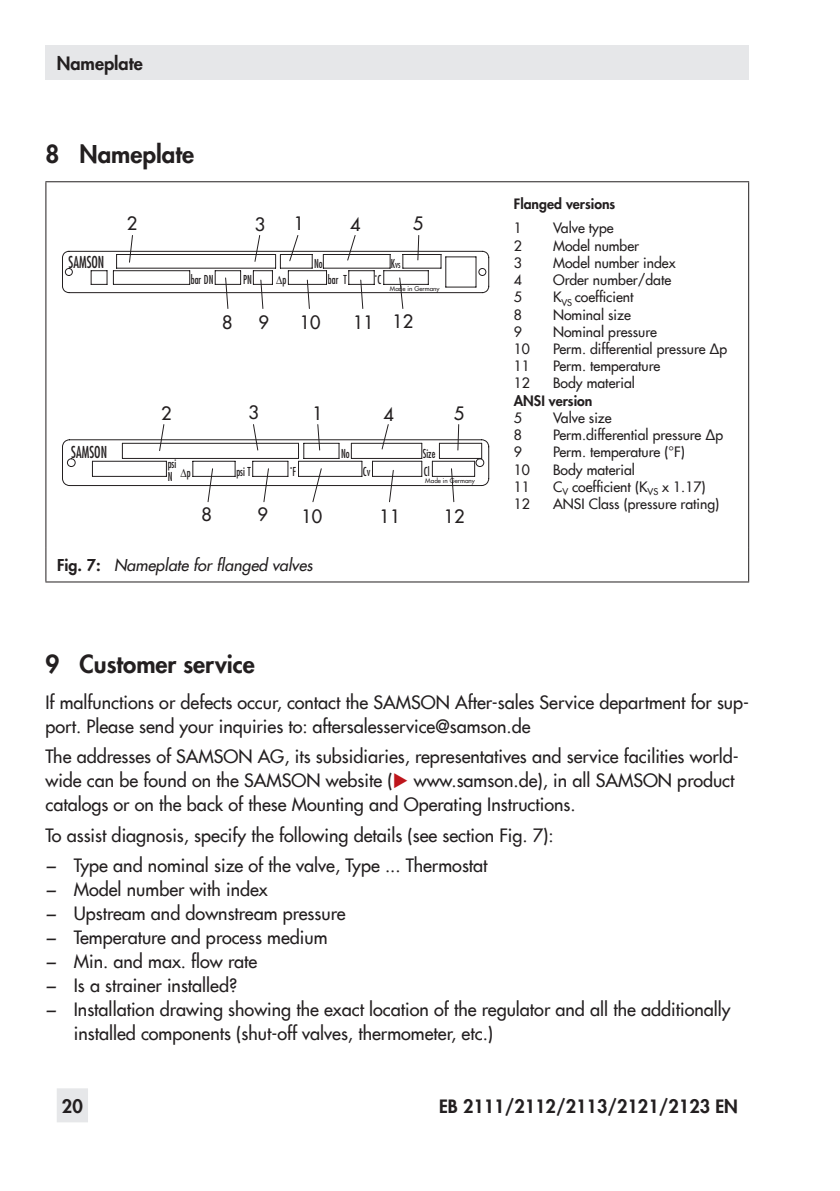
<style>
.page{position:relative;width:840px;height:1191px;background:#fff}
.page>*{position:absolute;margin:0;border:0;box-sizing:border-box;transform-origin:0 0}
.t1{font:800 24px "Futura Com";color:#231f20}
.t2{font:500 18px/24px "Futura Com";color:#231f20}
.t3{font:800 18px "Futura Com";color:#231f20}
.t4{font:18px "Futura";color:#231f20}
.t5{font:italic 500 16px "Futura Com";color:#231f20}
.t6{font:condensed 16px "Futura";color:#231f20;scale:.85 1}
.t7{font:500 14px "Futura Com";color:#231f20}
.t8{font:800 14px "Futura Com";color:#231f20}
.t9{font:condensed 12px/13.2px "Futura";color:#231f20;scale:.85 1}
.t10{font:condensed 10px "Futura";color:#231f20;scale:.85 1}
.t11{font:6.4px "Futura";color:#231f20}
.s1{font-size:12px}
.s2{font-weight:800;font-style:normal}
.s3{color:#be151b}
.s4{font-family:"Futura";font-weight:400;font-style:italic}
</style>
<div class="page">
<div style="left:57px;top:1088px;width:31px;height:34px;background:#e6e7e9"></div>
<div style="left:45px;top:45px;width:703px;height:34px;background:#e6e7e9"></div>
<hr style="left:45px;top:181px;width:703px;height:1px;background:#231f20">
<hr style="left:45px;top:182px;width:1px;height:366px;background:#231f20">
<hr style="left:747px;top:182px;width:1px;height:366px;background:#231f20">
<hr style="left:45px;top:548px;width:1px;height:33px;background:#231f20">
<hr style="left:747px;top:548px;width:1px;height:33px;background:#231f20">
<hr style="left:45px;top:581px;width:703px;height:1px;background:#231f20">
<svg style="left:129px;top:235px;width:330px;height:267px"></svg>
<svg style="left:62px;top:250px;width:427px;height:236px"></svg>
<p class="t3" style="left:57px;top:49px;width:87px">Nameplate</p>
<h1 class="t1" style="left:45px;top:136px;width:150px">8 Nameplate</h1>
<p class="t6" style="left:69px;top:253px;width:44px">SAMSON</p>
<p class="t4" style="left:127px;top:212px;width:12px">2</p>
<p class="t4" style="left:255px;top:212px;width:12px">3</p>
<p class="t4" style="left:293px;top:212px;width:12px">1</p>
<p class="t4" style="left:350px;top:213px;width:12px">4</p>
<p class="t4" style="left:412px;top:212px;width:12px">5</p>
<p class="t9" style="left:191px;top:273px;width:28px">bar DN</p>
<p class="t9" style="left:314px;top:257px;width:12px">No</p>
<p class="t10" style="left:390px;top:258px;width:13px"><span class="s1">K</span>vs</p>
<p class="t9" style="left:243px;top:273px;width:12px">PN</p>
<p class="t9" style="left:276px;top:273px;width:13px">∆p</p>
<p class="t9" style="left:328px;top:273px;width:24px">bar T</p>
<p class="t9" style="left:374px;top:273px;width:9px">˚C</p>
<p class="t11" style="left:390px;top:284px;width:51px">Made in Germany</p>
<p class="t4" style="left:222px;top:310px;width:12px">8</p>
<p class="t4" style="left:258px;top:310px;width:12px">9</p>
<p class="t4" style="left:300px;top:310px;width:22px">10</p>
<p class="t4" style="left:353px;top:310px;width:61px">11 12</p>
<p class="t4" style="left:161px;top:401px;width:12px">2</p>
<p class="t4" style="left:248px;top:401px;width:12px">3</p>
<p class="t4" style="left:312px;top:401px;width:12px">1</p>
<p class="t4" style="left:383px;top:402px;width:12px">4</p>
<p class="t4" style="left:453px;top:402px;width:12px">5</p>
<p class="t6" style="left:71px;top:443px;width:44px">SAMSON</p>
<p class="t9" style="left:422px;top:447px;width:16px">Size</p>
<p class="t9" style="left:168px;top:457px;width:12px">psi<br>N</p>
<p class="t9" style="left:236px;top:465px;width:18px">psi T</p>
<p class="t9" style="left:289px;top:465px;width:9px">˚F</p>
<p class="t9" style="left:363px;top:465px;width:10px">Cv</p>
<p class="t9" style="left:423px;top:465px;width:8px">Cl</p>
<p class="t9" style="left:341px;top:447px;width:12px">No</p>
<p class="t9" style="left:180px;top:465px;width:13px">∆p</p>
<p class="t11" style="left:425px;top:476px;width:51px">Made in Germany</p>
<p class="t4" style="left:201px;top:502px;width:12px">8</p>
<p class="t4" style="left:257px;top:502px;width:12px">9</p>
<p class="t4" style="left:301px;top:504px;width:22px">10</p>
<p class="t4" style="left:379px;top:504px;width:22px">11</p>
<p class="t4" style="left:443px;top:505px;width:22px">12</p>
<p class="t5" style="left:57px;top:553px;width:257px"><span class="s2">Fig. 7:</span> Nameplate for flanged valves</p>
<p class="t8" style="left:513px;top:193px;width:103px">Flanged versions</p>
<p class="t7" style="left:513px;top:218px;width:10px">1</p>
<p class="t7" style="left:552px;top:218px;width:62px">Valve type</p>
<p class="t7" style="left:513px;top:235px;width:10px">2</p>
<p class="t7" style="left:552px;top:235px;width:88px">Model number</p>
<p class="t7" style="left:513px;top:252px;width:10px">3</p>
<p class="t7" style="left:552px;top:252px;width:124px">Model number index</p>
<p class="t7" style="left:513px;top:269px;width:10px">4</p>
<p class="t7" style="left:552px;top:269px;width:120px">Order number/date</p>
<p class="t7" style="left:513px;top:287px;width:10px">5</p>
<p class="t7" style="left:552px;top:287px;width:82px">K<sub>VS</sub> coefficient</p>
<p class="t7" style="left:513px;top:304px;width:10px">8</p>
<p class="t7" style="left:552px;top:304px;width:79px">Nominal size</p>
<p class="t7" style="left:513px;top:321px;width:10px">9</p>
<p class="t7" style="left:552px;top:321px;width:105px">Nominal pressure</p>
<p class="t7" style="left:513px;top:338px;width:18px">10</p>
<p class="t7" style="left:552px;top:338px;width:176px">Perm. differential pressure Δp</p>
<p class="t7" style="left:513px;top:356px;width:18px">11</p>
<p class="t7" style="left:552px;top:356px;width:109px">Perm. temperature</p>
<p class="t7" style="left:513px;top:373px;width:18px">12</p>
<p class="t7" style="left:552px;top:373px;width:83px">Body material</p>
<p class="t8" style="left:513px;top:390px;width:80px">ANSI version</p>
<p class="t7" style="left:513px;top:407px;width:10px">5</p>
<p class="t7" style="left:552px;top:407px;width:60px">Valve size</p>
<p class="t7" style="left:513px;top:424px;width:10px">8</p>
<p class="t7" style="left:552px;top:424px;width:172px">Perm.differential pressure Δp</p>
<p class="t7" style="left:513px;top:442px;width:10px">9</p>
<p class="t7" style="left:552px;top:442px;width:133px">Perm. temperature (°F)</p>
<p class="t7" style="left:513px;top:459px;width:18px">10</p>
<p class="t7" style="left:552px;top:459px;width:83px">Body material</p>
<p class="t7" style="left:513px;top:476px;width:18px">11</p>
<p class="t7" style="left:552px;top:476px;width:154px">C<sub>V</sub> coefficient (K<sub>VS</sub> x 1.17)</p>
<p class="t7" style="left:513px;top:493px;width:18px">12</p>
<p class="t7" style="left:552px;top:493px;width:168px">ANSI Class (pressure rating)</p>
<h1 class="t1" style="left:45px;top:646px;width:211px">9 Customer service</h1>
<p class="t2" style="left:45px;top:690px;width:704px">If malfunctions or defects occur, contact the SAMSON After-sales Service department for sup&shy;port. Please send your inquiries to: aftersalesservice@samson.de</p>
<p class="t2" style="left:45px;top:744px;width:694px">The addresses of SAMSON AG, its subsidiaries, representatives and service facilities world&shy;wide can be found on the SAMSON website (<span class="s3">◆</span> www.samson.de), in all SAMSON product catalogs or on the back of these Mounting and Operating Instructions.</p>
<p class="t2" style="left:45px;top:819px;width:509px;line-height:30px">To assist diagnosis, specify the following details (see section Fig. 7): <span class="s4">−</span> Type and nominal size of the valve, Type ... Thermostat</p>
<p class="t2" style="left:45px;top:876px;width:224px"><span class="s4">−</span> Model number with index</p>
<p class="t2" style="left:45px;top:900px;width:301px"><span class="s4">−</span> Upstream and downstream pressure</p>
<p class="t2" style="left:45px;top:924px;width:283px"><span class="s4">−</span> Temperature and process medium</p>
<p class="t2" style="left:45px;top:948px;width:213px"><span class="s4">−</span> Min. and max. flow rate</p>
<p class="t2" style="left:45px;top:972px;width:193px"><span class="s4">−</span> Is a strainer installed?</p>
<p class="t2" style="left:45px;top:996px;width:686px"><span class="s4">−</span> Installation drawing showing the exact location of the regulator and all the additionally</p>
<p class="t2" style="left:74px;top:1020px;width:420px">installed components (shut-off valves, thermometer, etc.)</p>
<p class="t3" style="left:62px;top:1093px;width:22px">20</p>
<p class="t3" style="left:439px;top:1093px;width:300px">EB 2111/2112/2113/2121/2123 EN</p>
</div>
